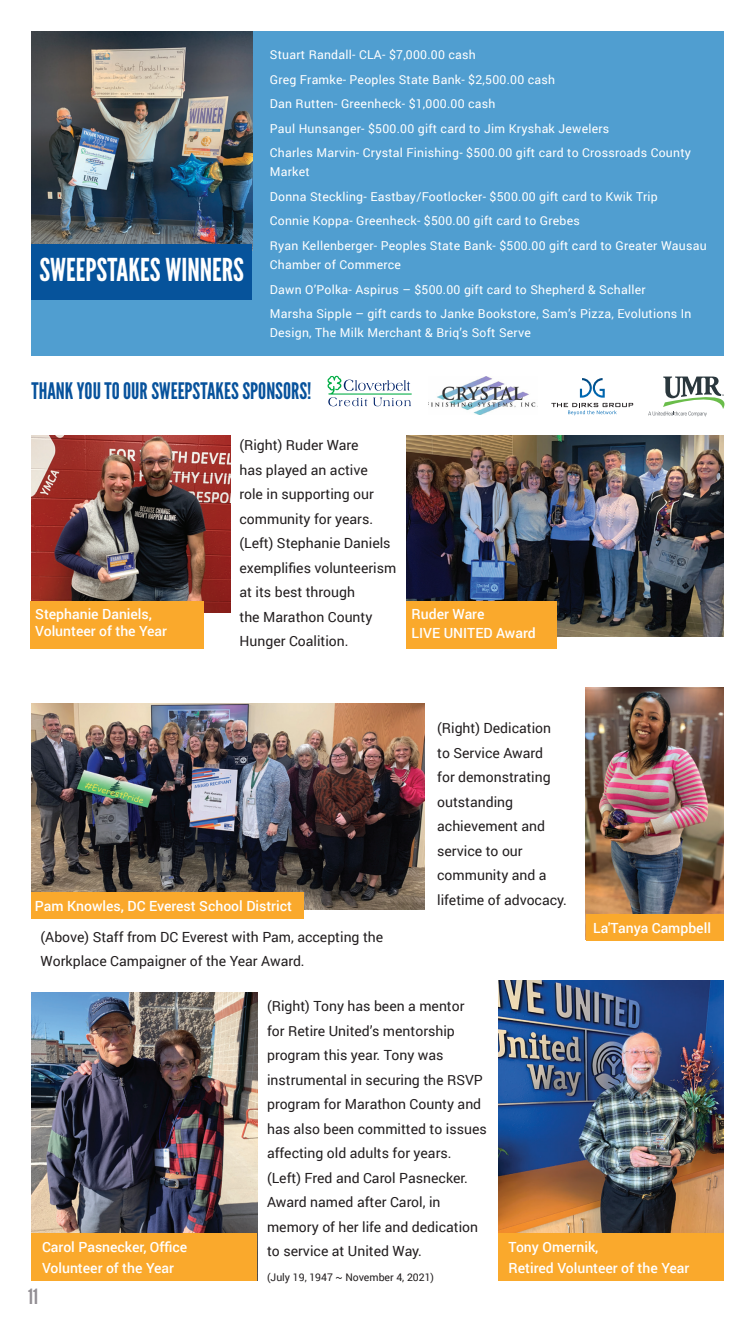
<style>
.page{position:relative;width:756px;height:1323px;background:#fff}
.page>*{position:absolute;margin:0;border:0;box-sizing:border-box;transform-origin:0 0}
.COMPANY{font:31.5px "League Gothic";color:#fff}
.t1{font:22.75px "League Gothic";color:#07529c}
.t2{font:21px "League Gothic";color:#928e93}
.t3{font:14px/24.5px "Roboto";color:#231f20}
.t4{font:500 14px/17.5px "Roboto";color:#fff}
.t5{font:12.25px/19.2px "Roboto";letter-spacing:.02em;color:#fff}
.t6{font:10.5px "Roboto";color:#231f20}
</style>
<div class="page">
<img style="left:32px;top:992px;width:225px;height:242px">
<div style="left:32px;top:31px;width:692px;height:324px;background:#509ed0"></div>
<img style="left:32px;top:32px;width:221px;height:219px">
<svg style="left:648px;top:377px;width:76px;height:39px"></svg>
<svg style="left:551px;top:378px;width:82px;height:37px"></svg>
<svg style="left:328px;top:376px;width:84px;height:30px"></svg>
<img style="left:428px;top:376px;width:110px;height:39px">
<div style="left:32px;top:244px;width:220px;height:56px;background:#06539b"></div>
<img style="left:406px;top:436px;width:318px;height:200px">
<img style="left:32px;top:436px;width:198px;height:176px">
<img style="left:586px;top:688px;width:138px;height:227px">
<img style="left:32px;top:703px;width:392px;height:206px">
<img style="left:498px;top:980px;width:226px;height:254px">
<div style="left:498px;top:1234px;width:226px;height:47px;background:#faa92c"></div>
<div style="left:406px;top:601px;width:151px;height:48px;background:#faa92c"></div>
<div style="left:32px;top:892px;width:272px;height:27px;background:#faa92c"></div>
<div style="left:586px;top:915px;width:138px;height:26px;background:#faa92c"></div>
<div style="left:31px;top:601px;width:173px;height:48px;background:#faa92c"></div>
<div style="left:32px;top:1234px;width:225px;height:47px;background:#faa92c"></div>
<p class="COMPANY" style="left:39px;top:251px;width:206px">SWEEPSTAKES WINNERS</p>
<p class="t5" style="left:270px;top:45px;width:208px">Stuart Randall- CLA- $7,000.00 cash</p>
<p class="t5" style="left:270px;top:69px;width:287px">Greg Framke- Peoples State Bank- $2,500.00 cash</p>
<p class="t5" style="left:270px;top:94px;width:227px">Dan Rutten- Greenheck- $1,000.00 cash</p>
<p class="t5" style="left:270px;top:118px;width:341px">Paul Hunsanger- $500.00 gift card to Jim Kryshak Jewelers</p>
<p class="t5" style="left:270px;top:143px;width:423px">Charles Marvin- Crystal Finishing- $500.00 gift card to Crossroads County<br>Market</p>
<p class="t5" style="left:270px;top:186px;width:389px">Donna Steckling- Eastbay/Footlocker- $500.00 gift card to Kwik Trip</p>
<p class="t5" style="left:270px;top:211px;width:312px">Connie Koppa- Greenheck- $500.00 gift card to Grebes</p>
<p class="t5" style="left:270px;top:235px;width:438px">Ryan Kellenberger- Peoples State Bank- $500.00 gift card to Greater Wausau<br>Chamber of Commerce</p>
<p class="t5" style="left:270px;top:279px;width:377px">Dawn O’Polka- Aspirus – $500.00 gift card to Shepherd &amp; Schaller</p>
<p class="t5" style="left:270px;top:304px;width:423px">Marsha Sipple – gift cards to Janke Bookstore, Sam’s Pizza, Evolutions In<br>Design, The Milk Merchant &amp; Briq’s Soft Serve</p>
<p class="t1" style="left:32px;top:377px;width:282px">THANK YOU TO OUR SWEEPSTAKES SPONSORS!</p>
<p class="t4" style="left:35px;top:604px;width:133px">Stephanie Daniels,<br>Volunteer of the Year</p>
<p class="t3" style="left:240px;top:433px;width:136px">(Right) Ruder Ware has played an active role in supporting our community for years.</p>
<p class="t3" style="left:240px;top:531px;width:158px">(Left) Stephanie Daniels exemplifies volunteerism at its best through<br>the Marathon County<br>Hunger Coalition.</p>
<p class="t4" style="left:412px;top:604px;width:74px">Ruder Ware</p>
<p class="t4" style="left:412px;top:624px;width:126px">LIVE UNITED Award</p>
<p class="t4" style="left:35px;top:897px;width:259px">Pam Knowles, DC Everest School District</p>
<p class="t3" style="left:41px;top:924px;width:344px">(Above) Staff from DC Everest with Pam, accepting the<br>Workplace Campaigner of the Year Award.</p>
<p class="t3" style="left:437px;top:715px;width:131px">(Right) Dedication to Service Award<br>for demonstrating outstanding achievement and service to our community and a lifetime of advocacy.</p>
<p class="t4" style="left:593px;top:919px;width:119px">La'Tanya Campbell</p>
<p class="t4" style="left:42px;top:1236px;width:147px;line-height:21px">Carol Pasnecker, Office<br>Volunteer of the Year</p>
<h3 class="t2" style="left:28px;top:1284px;width:12px">11</h3>
<p class="t3" style="left:267px;top:993px;width:221px">(Right) Tony has been a mentor<br>for Retire United’s mentorship program this year. Tony was instrumental in securing the RSVP program for Marathon County and has also been committed to issues affecting old adults for years.</p>
<p class="t3" style="left:267px;top:1165px;width:213px">(Left) Fred and Carol Pasnecker.<br>Award named after Carol, in memory of her life and dedication to service at United Way.</p>
<p class="t6" style="left:267px;top:1270px;width:169px">(July 19, 1947 ~ November 4, 2021)</p>
<p class="t4" style="left:509px;top:1238px;width:91px">Tony Omernik,</p>
<p class="t4" style="left:509px;top:1259px;width:182px">Retired Volunteer of the Year</p>
</div>
